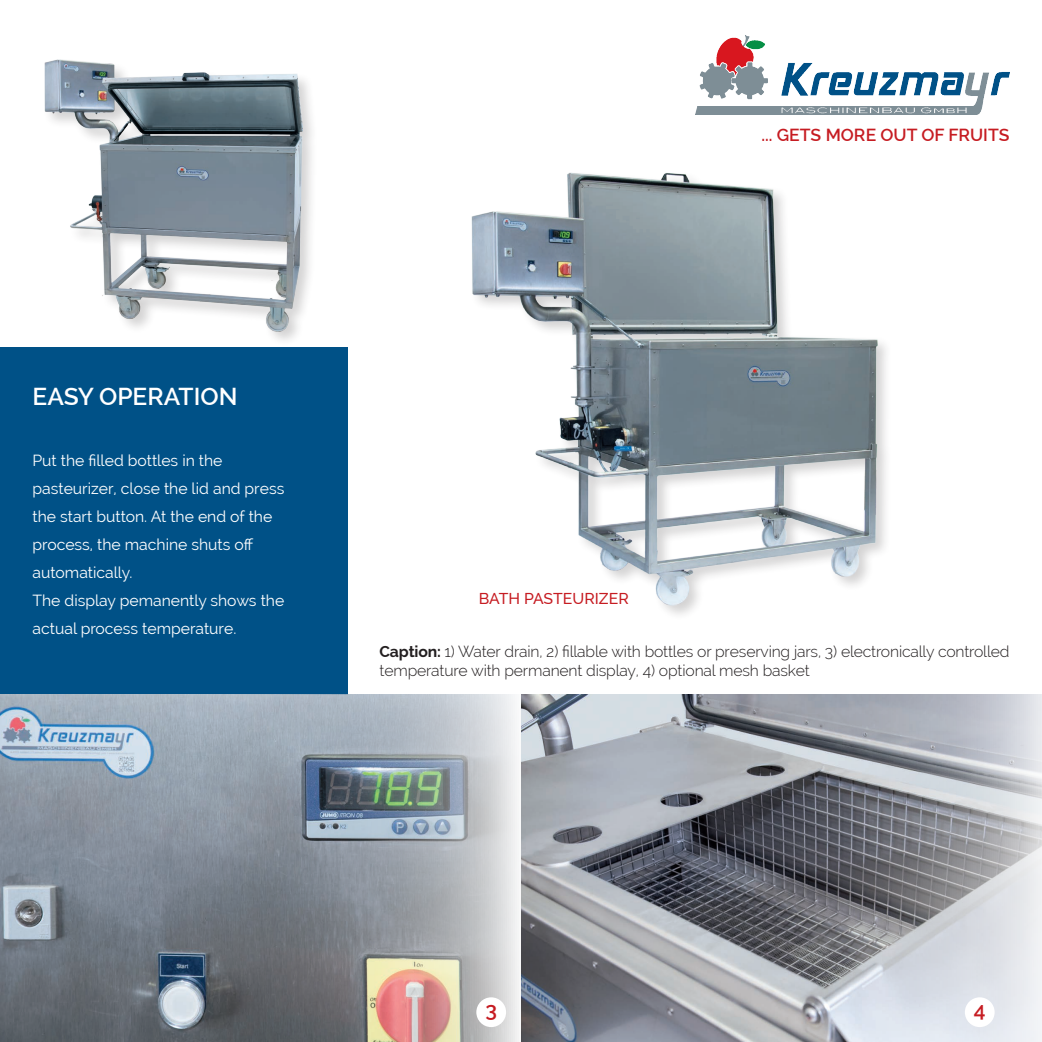
<style>
.page{position:relative;width:1042px;height:1042px;background:#fff}
.page>*{position:absolute;margin:0;border:0;box-sizing:border-box;transform-origin:0 0}
.t1{font:600 24.5px "Raleway";color:#fff}
.t2{font:600 21px "Raleway";color:#c61c22}
.t3{font:600 17.5px "Raleway";color:#c61c22}
.text{font:15.75px/28px "Raleway";color:#fff}
.text-2{font:300 15.75px/18.9px "Raleway";letter-spacing:-.01em;color:#231f20}
.t4{font:500 15.75px "Raleway";color:#c61c22}
.s1{font-weight:700}
</style>
<div class="page">
<div style="left:0;top:347px;width:347px;height:347px;background:#005187"></div>
<img style="left:696px;top:35px;width:313px;height:79px">
<img style="left:0;top:694px;width:1042px;height:348px">
<div style="left:476px;top:997px;width:30px;height:30px;background:#fff;border-radius:50%"></div>
<div style="left:965px;top:997px;width:29px;height:30px;background:#fff;border-radius:50%"></div>
<div style="left:43px;top:58px;width:275px;height:289px;background:#231f20;opacity:.2"></div>
<img style="left:43px;top:60px;width:259px;height:271px">
<div style="left:469px;top:170px;width:423px;height:451px;background:#231f20;opacity:.2"></div>
<img style="left:471px;top:172px;width:406px;height:433px">
<p class="t3" style="left:761px;top:124px;width:250px">... GETS MORE OUT OF FRUITS</p>
<p class="t1" style="left:32px;top:382px;width:206px">EASY OPERATION</p>
<p class="text" style="left:32px;top:447px;width:191px">Put the filled bottles in the</p>
<p class="text" style="left:32px;top:475px;width:253px">pasteurizer, close the lid and press the start button. At the end of the process, the machine shuts off</p>
<p class="text" style="left:32px;top:559px;width:102px">automatically.</p>
<p class="text" style="left:32px;top:587px;width:253px">The display pemanently shows the actual process temperature.</p>
<p class="t4" style="left:479px;top:590px;width:151px">BATH PASTEURIZER</p>
<p class="text-2" style="left:379px;top:642px;width:631px"><span class="s1">Caption:</span> 1) Water drain, 2) fillable with bottles or preserving jars, 3) electronically controlled temperature with permanent display, 4) optional mesh basket</p>
<p class="t2" style="left:485px;top:997px;width:13px">3</p>
<p class="t2" style="left:974px;top:997px;width:13px">4</p>
</div>
